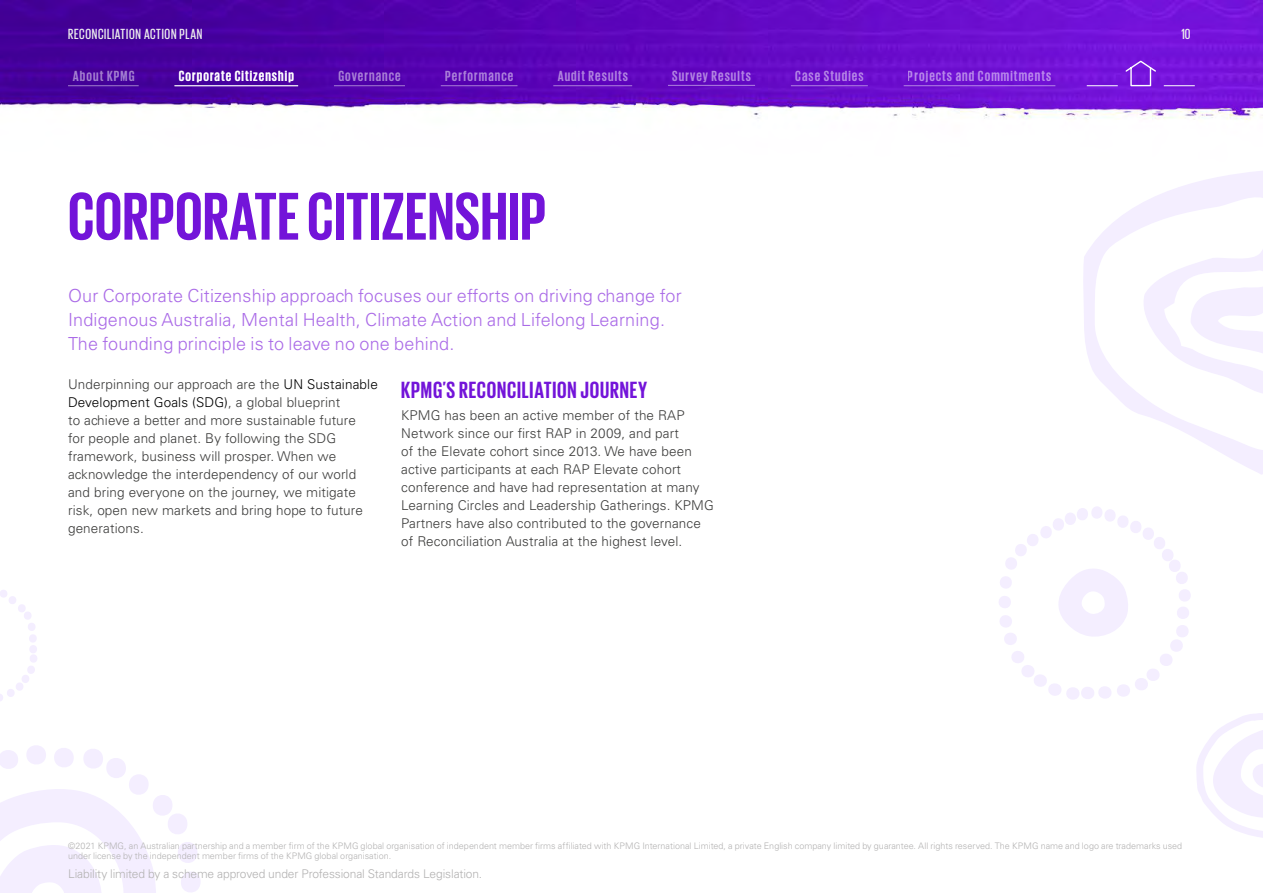
<style>
.page{position:relative;width:1263px;height:893px;background:#fff}
.page>*{position:absolute;margin:0;border:0;box-sizing:border-box;transform-origin:0 0}
.t1{font:700 69px "Giorgio Sans";letter-spacing:.01em;color:#7314d9}
.t2{font:700 24px "Giorgio Sans";letter-spacing:.035em;color:#7314d9}
.t3{font:300 18px/24px "Univers LT Std";letter-spacing:.01em;color:#aa6be7}
.t4{font:700 15px "Giorgio Sans";letter-spacing:.075em;color:#fff}
.t5{font:500 15px "Giorgio Sans";letter-spacing:.05em;color:#ededed}
.t6{font:300 13.5px/18px "Univers LT Std";letter-spacing:.01em;color:#3c3c3b}
.t7{font:300 12px "Univers LT Std";letter-spacing:-.01em;color:#b3b2b2}
.t8{font:300 9px/10.8px "Univers LT Std";color:#b3b2b2}
.s1{color:#000}
</style>
<div class="page">
<img style="left:0;top:0;width:1263px;height:120px">
<svg style="left:999px;top:171px;width:264px;height:667px"></svg>
<svg style="left:0;top:590px;width:201px;height:303px"></svg>
<hr style="left:1164px;top:85px;width:31px;height:1px;background:#fff">
<hr style="left:1087px;top:85px;width:31px;height:1px;background:#fff">
<hr style="left:68px;top:85px;width:71px;height:1px;background:#fff">
<hr style="left:334px;top:85px;width:71px;height:1px;background:#fff">
<hr style="left:441px;top:85px;width:76px;height:1px;background:#fff">
<hr style="left:553px;top:85px;width:79px;height:1px;background:#fff">
<hr style="left:668px;top:85px;width:87px;height:1px;background:#fff">
<hr style="left:791px;top:85px;width:77px;height:1px;background:#fff">
<hr style="left:904px;top:85px;width:151px;height:1px;background:#fff">
<svg style="left:1124px;top:60px;width:33px;height:27px"></svg>
<hr style="left:174px;top:85px;width:124px;height:1px;background:#fff">
<p class="t5" style="left:68px;top:27px;width:136px">RECONCILIATION ACTION PLAN</p>
<p class="t5" style="left:1181px;top:27px;width:11px">10</p>
<p class="t4" style="left:73px;top:68px;width:63px">About KPMG</p>
<p class="t4" style="left:179px;top:69px;width:117px">Corporate Citizenship</p>
<p class="t4" style="left:338px;top:68px;width:64px">Governance</p>
<p class="t4" style="left:445px;top:68px;width:70px">Performance</p>
<p class="t4" style="left:558px;top:68px;width:72px">Audit Results</p>
<p class="t4" style="left:672px;top:68px;width:80px">Survey Results</p>
<p class="t4" style="left:795px;top:68px;width:70px">Case Studies</p>
<p class="t4" style="left:908px;top:68px;width:145px">Projects and Commitments</p>
<h1 class="t1" style="left:68px;top:182px;width:479px">CORPORATE CITIZENSHIP</h1>
<h3 class="t3" style="left:68px;top:283px;width:615px">Our Corporate Citizenship approach focuses our efforts on driving change for<br>Indigenous Australia, Mental Health, Climate Action and Lifelong Learning.<br>The founding principle is to leave no one behind.</h3>
<p class="t6" style="left:68px;top:375px;width:311px">Underpinning our approach are the <span class="s1">UN Sustainable Development Goals (SDG)</span>, a global blueprint<br>to achieve a better and more sustainable future<br>for people and planet. By following the SDG framework, business will prosper. When we acknowledge the interdependency of our world and bring everyone on the journey, we mitigate risk, open new markets and bring hope to future generations.</p>
<h2 class="t2" style="left:401px;top:378px;width:248px">KPMG’S RECONCILIATION JOURNEY</h2>
<p class="t6" style="left:401px;top:406px;width:314px">KPMG has been an active member of the RAP Network since our first RAP in 2009, and part<br>of the Elevate cohort since 2013. We have been active participants at each RAP Elevate cohort conference and have had representation at many Learning Circles and Leadership Gatherings. KPMG Partners have also contributed to the governance of Reconciliation Australia at the highest level.</p>
<p class="t8" style="left:68px;top:840px;width:1116px">©2021 KPMG, an Australian partnership and a member firm of the KPMG global organisation of independent member firms affiliated with KPMG International Limited, a private English company limited by guarantee. All rights reserved. The KPMG name and logo are trademarks used under license by the independent member firms of the KPMG global organisation.</p>
<p class="t7" style="left:68px;top:867px;width:416px">Liability limited by a scheme approved under Professional Standards Legislation.</p>
</div>
